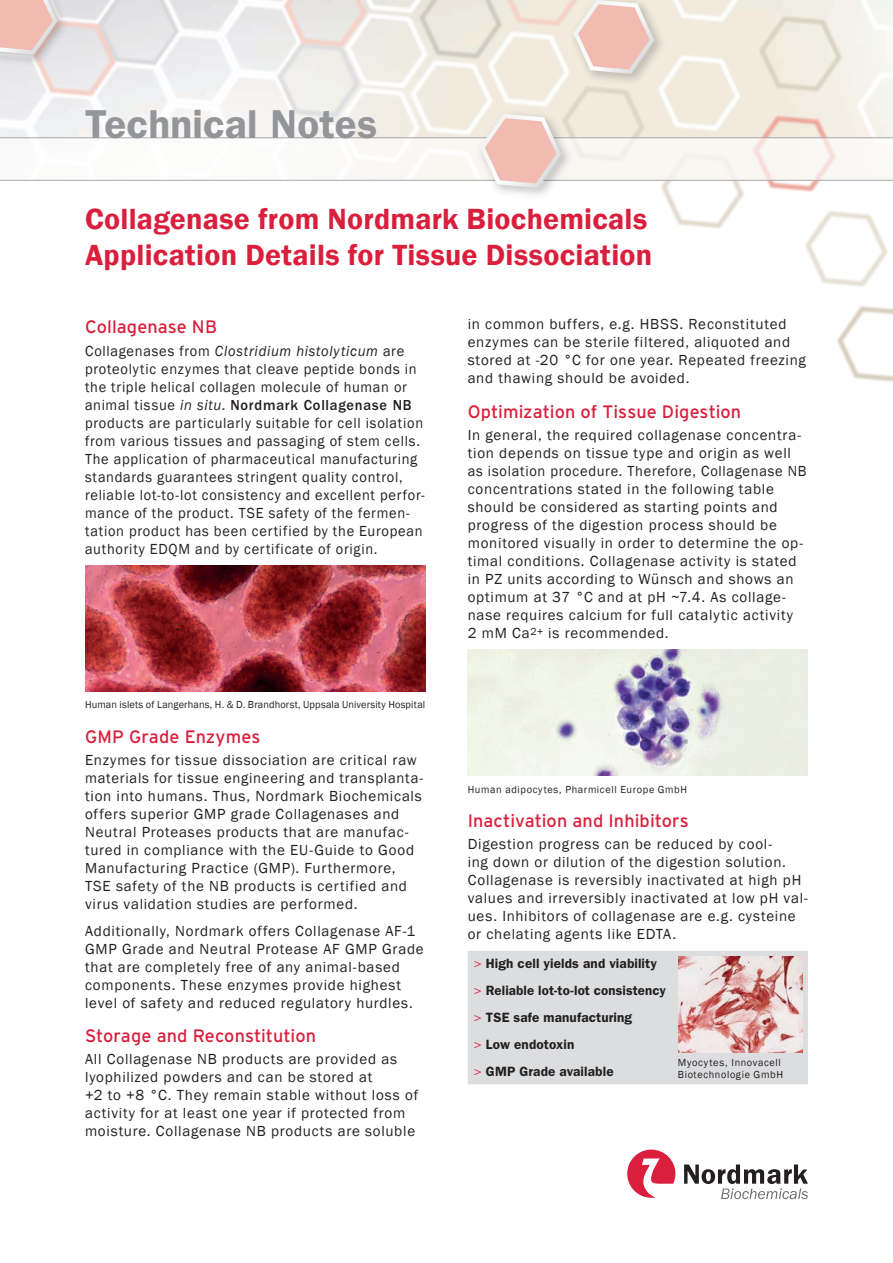
<style>
.page{position:relative;width:893px;height:1263px;background:#fff}
.page>*{position:absolute;margin:0;border:0;box-sizing:border-box;transform-origin:0 0}
.t1{font:40.5px "Franklin Gothic LT Pro Dm";letter-spacing:.005em;color:#939598}
.t2{font:600 30px/36px "Franklin Gothic";letter-spacing:.01em;color:#da1f3d}
.t3{font:18px "Interstate";letter-spacing:.005em;color:#da1f3d}
.t4{font:15px/18px "Franklin Gothic";letter-spacing:.05em;color:#231f20}
.t5{font:15px/18px "Franklin Gothic";letter-spacing:.05em;color:#231f20;scale:.96 1}
.t6{font:500 15px "Franklin Gothic LT Pro";letter-spacing:.055em;color:#231f20;scale:.96 1}
.t7{font:13.5px/27px "Franklin Gothic LT Pro Dm";letter-spacing:.01em;color:#231f20}
.t8{font:10.5px/12.6px "Franklin Gothic";letter-spacing:.055em;color:#231f20}
.t9{font:10.5px "Franklin Gothic";letter-spacing:.015em;color:#231f20}
.s1{font-style:italic}
.s2{font-family:"Franklin Gothic";font-weight:400}
.s3{font-family:"Franklin Gothic";font-weight:400;font-style:italic}
.s4{font-family:"Franklin Gothic LT Pro";color:#da1f3d}
</style>
<div class="page">
<img style="left:555px;top:80px;width:49px;height:57px">
<img style="left:604px;top:2px;width:190px;height:135px">
<img style="left:803px;top:18px;width:90px;height:119px">
<img style="left:805px;top:245px;width:83px;height:8px">
<img style="left:808px;top:253px;width:85px;height:129px">
<img style="left:170px;top:0;width:122px;height:137px">
<img style="left:356px;top:101px;width:115px;height:36px">
<img style="left:365px;top:0;width:190px;height:112px">
<img style="left:608px;top:99px;width:91px;height:128px">
<img style="left:0;top:0;width:170px;height:137px">
<img style="left:447px;top:0;width:117px;height:80px">
<img style="left:699px;top:62px;width:190px;height:183px">
<img style="left:230px;top:0;width:190px;height:101px">
<img style="left:564px;top:0;width:106px;height:90px">
<svg style="left:573px;top:0;width:82px;height:74px"></svg>
<img style="left:0;top:0;width:73px;height:70px">
<svg style="left:0;top:0;width:58px;height:55px"></svg>
<img style="left:85px;top:565px;width:340px;height:126px">
<img style="left:468px;top:650px;width:340px;height:126px">
<div style="left:468px;top:951px;width:340px;height:133px;background:#dcdddf"></div>
<img style="left:678px;top:957px;width:125px;height:95px">
<svg style="left:627px;top:1149px;width:48px;height:49px"></svg>
<svg style="left:684px;top:1164px;width:124px;height:35px"></svg>
<div style="left:0;top:138px;width:893px;height:42px;background:#faf9f6"></div>
<hr style="left:0;top:137px;width:893px;height:1px;background:#a8a9ad">
<hr style="left:0;top:180px;width:893px;height:1px;background:#a8a9ad">
<img style="left:471px;top:105px;width:106px;height:90px">
<svg style="left:480px;top:114px;width:81px;height:74px"></svg>
<h1 class="t1" style="left:85px;top:100px;width:294px">Technical Notes</h1>
<h2 class="t2" style="left:85px;top:201px;width:569px">Collagenase from Nordmark Biochemicals<br>Application Details for Tissue Dissociation</h2>
<p class="t3" style="left:85px;top:317px;width:134px">Collagenase NB</p>
<p class="t5" style="left:85px;top:342px;width:347px">Collagenases from <span class="s1">Clostridium histolyticum</span> are proteolytic enzymes that cleave peptide bonds in the triple helical collagen molecule of human or</p>
<p class="t6" style="left:85px;top:396px;width:342px"><span class="s2">animal tissue</span> <span class="s3">in situ</span><span class="s2">.</span> Nordmark Collagenase NB</p>
<p class="t5" style="left:85px;top:414px;width:355px">products are particularly suitable for cell isolation from various tissues and passaging of stem cells.<br>The application of pharmaceutical manufacturing standards guarantees stringent quality control, reliable lot-to-lot consistency and excellent perfor&shy;mance of the product. TSE safety of the fermen&shy;tation product has been certified by the European authority EDQM and by certificate of origin.</p>
<p class="t9" style="left:85px;top:698px;width:342px">Human islets of Langerhans, H. &amp; D. Brandhorst, Uppsala University Hospital</p>
<p class="t3" style="left:85px;top:726px;width:177px">GMP Grade Enzymes</p>
<p class="t4" style="left:85px;top:751px;width:340px">Enzymes for tissue dissociation are critical raw materials for tissue engineering and transplanta&shy;tion into humans. Thus, Nordmark Biochemicals offers superior GMP grade Collagenases and Neutral Proteases products that are manufac&shy;tured in compliance with the EU-Guide to Good Manufacturing Practice (GMP). Furthermore, TSE safety of the NB products is certified and virus validation studies are performed.</p>
<p class="t4" style="left:85px;top:922px;width:340px">Additionally, Nordmark offers Collagenase AF-1<br>GMP Grade and Neutral Protease AF GMP Grade that are completely free of any animal-based components. These enzymes provide highest level of safety and reduced regulatory hurdles.</p>
<p class="t3" style="left:85px;top:1025px;width:232px">Storage and Reconstitution</p>
<p class="t4" style="left:85px;top:1050px;width:335px">All Collagenase NB products are provided as lyophilized powders and can be stored at<br>+2 to +8 °C. They remain stable without loss of activity for at least one year if protected from moisture. Collagenase NB products are soluble</p>
<p class="t4" style="left:468px;top:316px;width:340px">in common buffers, e.g. HBSS. Reconstituted enzymes can be sterile filtered, aliquoted and stored at -20 °C for one year. Repeated freezing and thawing should be avoided.</p>
<p class="t3" style="left:468px;top:401px;width:275px">Optimization of Tissue Digestion</p>
<p class="t4" style="left:468px;top:426px;width:340px">In general, the required collagenase concentra&shy;tion depends on tissue type and origin as well as isolation procedure. Therefore, Collagenase NB concentrations stated in the following table should be considered as starting points and progress of the digestion process should be monitored visually in order to determine the op&shy;timal conditions. Collagenase activity is stated in PZ units according to Wünsch and shows an optimum at 37 °C and at pH ~7.4. As collage&shy;nase requires calcium for full catalytic activity<br>2 mM Ca<sup>2+</sup> is recommended.</p>
<p class="t8" style="left:468px;top:783px;width:221px">Human adipocytes, Pharmicell Europe GmbH</p>
<p class="t3" style="left:468px;top:811px;width:223px">Inactivation and Inhibitors</p>
<p class="t4" style="left:468px;top:836px;width:342px">Digestion progress can be reduced by cool-<br>ing down or dilution of the digestion solution.<br>Collagenase is reversibly inactivated at high pH values and irreversibly inactivated at low pH val&shy;ues. Inhibitors of collagenase are e.g. cysteine or chelating agents like EDTA.</p>
<p class="t7" style="left:474px;top:950px;width:193px"><span class="s4">&gt;</span> High cell yields and viability <span class="s4">&gt;</span> Reliable lot-to-lot consistency <span class="s4">&gt;</span> TSE safe manufacturing<br><span class="s4">&gt;</span> Low endotoxin<br><span class="s4">&gt;</span> GMP Grade available</p>
<p class="t8" style="left:678px;top:1056px;width:107px">Myocytes, Innovacell<br>Biotechnologie GmbH</p>
</div>
